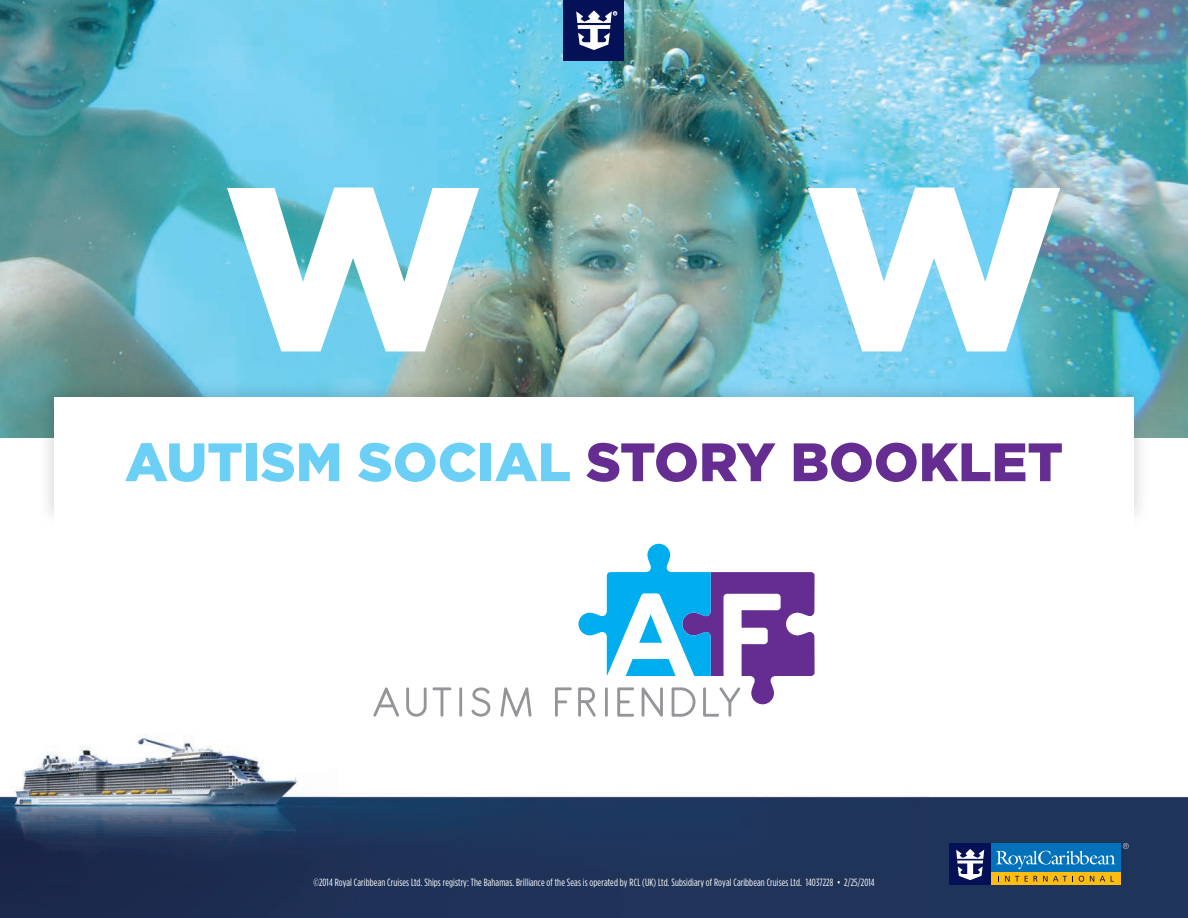
<style>
.page{position:relative;width:1188px;height:918px;background:#fff}
.page>*{position:absolute;margin:0;border:0;box-sizing:border-box;transform-origin:0 0}
.t1{font:900 232.05px "Gotham";color:#fff}
.t2{font:900 54px "Gotham";color:#6bcff6}
.t3{font:10.5px "Gotham Condensed";letter-spacing:.01em;color:#fff}
.t4{font:700 2.85px "Gotham";color:#fff}
.s1{color:#652d91}
</style>
<div class="page">
<img style="left:0;top:712px;width:1188px;height:206px">
<img style="left:0;top:0;width:1188px;height:438px">
<img style="left:39px;top:380px;width:1110px;height:136px">
<div style="left:54px;top:398px;width:1080px;height:117px;background:#fff"></div>
<div style="left:54px;top:488px;width:1080px;height:90px;background:#fff"></div>
<div style="left:564px;top:0;width:60px;height:60px;background:#041156"></div>
<svg style="left:576px;top:11px;width:41px;height:39px"></svg>
<svg style="left:373px;top:687px;width:26px;height:30px"></svg>
<svg style="left:406px;top:687px;width:21px;height:30px"></svg>
<svg style="left:433px;top:687px;width:18px;height:30px"></svg>
<svg style="left:459px;top:687px;width:3px;height:30px"></svg>
<svg style="left:472px;top:687px;width:18px;height:30px"></svg>
<svg style="left:500px;top:687px;width:31px;height:30px"></svg>
<svg style="left:555px;top:687px;width:17px;height:30px"></svg>
<svg style="left:578px;top:544px;width:237px;height:173px"></svg>
<div style="left:949px;top:843px;width:172px;height:42px;background:#0372bb"></div>
<div style="left:949px;top:843px;width:42px;height:42px;background:#041156"></div>
<div style="left:991px;top:872px;width:130px;height:13px;background:#fdbc12"></div>
<svg style="left:1005px;top:876px;width:14px;height:6px"></svg>
<svg style="left:1025px;top:876px;width:3px;height:6px"></svg>
<svg style="left:1034px;top:876px;width:39px;height:6px"></svg>
<svg style="left:1079px;top:876px;width:5px;height:6px"></svg>
<svg style="left:1090px;top:876px;width:4px;height:6px"></svg>
<svg style="left:1100px;top:876px;width:5px;height:6px"></svg>
<svg style="left:956px;top:849px;width:28px;height:31px"></svg>
<svg style="left:996px;top:851px;width:119px;height:18px"></svg>
<svg style="left:1123px;top:843px;width:6px;height:6px"></svg>
<p class="t4" style="left:614px;top:11px;width:4px">R</p>
<h1 class="t1" style="left:224px;top:108px;width:261px">W</h1>
<h1 class="t1" style="left:804px;top:108px;width:261px">W</h1>
<h2 class="t2" style="left:125px;top:425px;width:940px">AUTISM SOCIAL <span class="s1">STORY BOOKLET</span></h2>
<p class="t3" style="left:313px;top:876px;width:563px">©2014 Royal Caribbean Cruises Ltd. Ships registry: The Bahamas. Brilliance of the Seas is operated by RCL (UK) Ltd. Subsidiary of Royal Caribbean Cruises Ltd. 14037228 • 2/25/2014</p>
</div>
